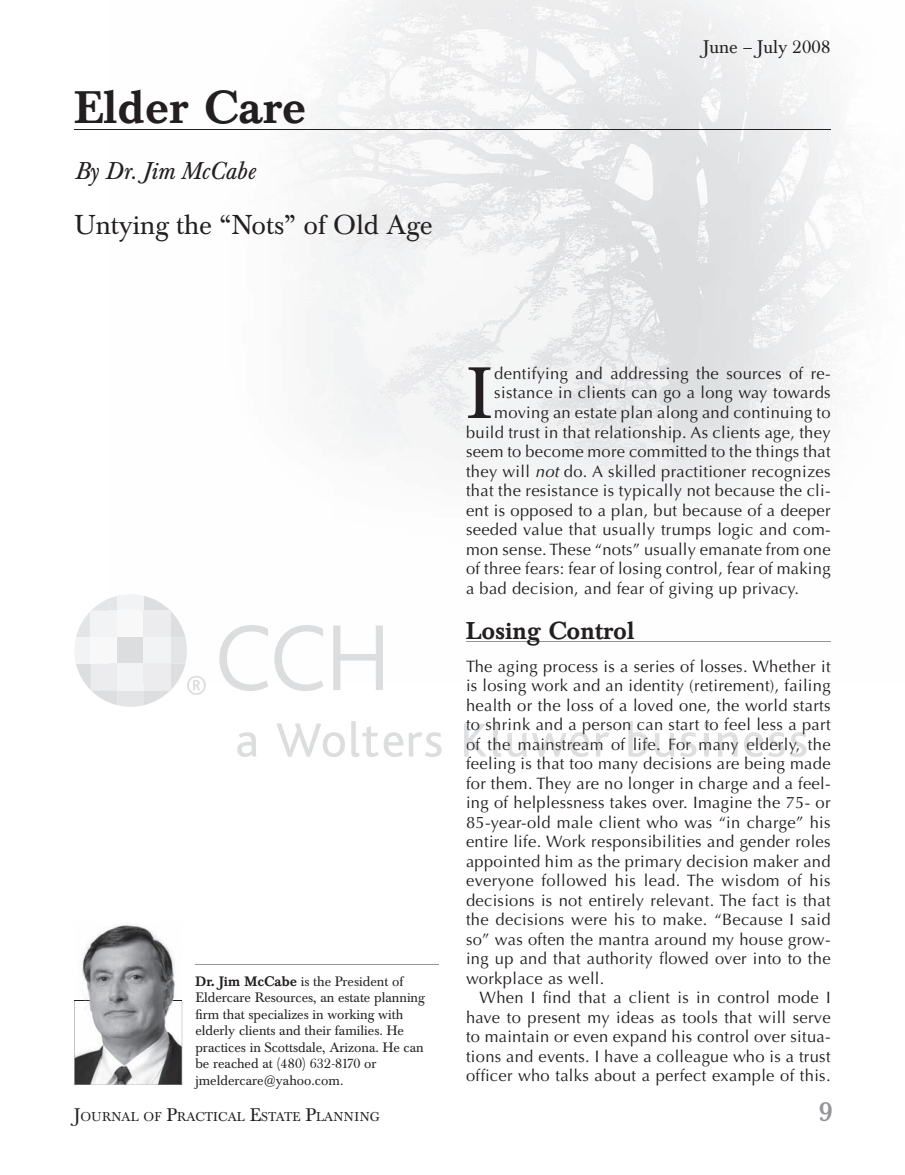
<style>
.page{position:relative;width:905px;height:1175px;background:#fff}
.page>*{position:absolute;margin:0;border:0;box-sizing:border-box;transform-origin:0 0}
.t1{font:71.7px "Baskerville BE";color:#231f20}
.t2{font:500 45px "Baskerville BE";color:#231f20}
.t3{font:27px "Baskerville BE";color:#231f20}
.t4{font:500 27px "Baskerville BE";color:#939598}
.t5{font:italic 24px "Baskerville BE";color:#231f20}
.t6{font:500 24px "Baskerville BE";color:#231f20}
.t7{font:18px "Baskerville BE";color:#231f20}
.t8{font:16.5px/19.5px "Optima";letter-spacing:.02em;color:#231f20;text-align:justify}
.t9{font:16.5px "Optima";letter-spacing:.02em;color:#312f30}
.t10{font:13.5px/16.5px "Baskerville BE";color:#231f20}
.t11{font:12.6px "Baskerville BE";color:#231f20}
.s1{font-weight:500}
.s2{font-size:18px}
.s3{font-style:italic}
.s4{color:#312f30}
.s5{color:#231f20}
</style>
<div class="page">
<img style="left:298px;top:0;width:561px;height:642px">
<hr style="left:195px;top:964px;width:244px;height:1px;background:#939598">
<img style="left:75px;top:924px;width:107px;height:160px">
<img style="left:75px;top:1000px;width:107px;height:1px">
<hr style="left:74px;top:129px;width:756px;height:1px;background:#231f20">
<hr style="left:466px;top:641px;width:364px;height:1px;background:#939598">
<img style="left:176px;top:618px;width:9px;height:19px">
<img style="left:176px;top:664px;width:9px;height:19px">
<img style="left:176px;top:637px;width:11px;height:27px">
<svg style="left:75px;top:598px;width:101px;height:109px"></svg>
<div style="left:117px;top:683px;width:27px;height:7px;background:#f2f3f4"></div>
<div style="left:144px;top:683px;width:26px;height:7px;background:#ececee"></div>
<svg style="left:229px;top:683px;width:39px;height:8px"></svg>
<img style="left:219px;top:625px;width:49px;height:58px">
<svg style="left:284px;top:683px;width:39px;height:8px"></svg>
<img style="left:274px;top:625px;width:49px;height:58px">
<svg style="left:333px;top:683px;width:50px;height:7px"></svg>
<img style="left:333px;top:625px;width:50px;height:58px">
<svg style="left:237px;top:732px;width:19px;height:25px"></svg>
<svg style="left:277px;top:723px;width:68px;height:34px"></svg>
<svg style="left:351px;top:721px;width:52px;height:36px"></svg>
<svg style="left:409px;top:732px;width:32px;height:25px"></svg>
<svg style="left:464px;top:723px;width:22px;height:33px"></svg>
<hr style="left:493px;top:721px;width:4px;height:13px;background:#dcdddf">
<svg style="left:493px;top:734px;width:8px;height:23px"></svg>
<svg style="left:507px;top:732px;width:82px;height:25px"></svg>
<svg style="left:596px;top:732px;width:13px;height:24px"></svg>
<svg style="left:628px;top:721px;width:20px;height:36px"></svg>
<svg style="left:655px;top:732px;width:41px;height:25px"></svg>
<hr style="left:704px;top:737px;width:4px;height:17px;background:#dcdddf">
<svg style="left:704px;top:722px;width:5px;height:15px"></svg>
<svg style="left:718px;top:732px;width:19px;height:24px"></svg>
<svg style="left:744px;top:732px;width:62px;height:25px"></svg>
<img style="left:189px;top:676px;width:15px;height:4px">
<svg style="left:187px;top:680px;width:19px;height:15px"></svg>
<h2 class="t2" style="left:74px;top:89px;width:233px">Elder Care</h2>
<h3 class="t5" style="left:74px;top:161px;width:182px">By Dr. Jim McCabe</h3>
<h3 class="t3" style="left:74px;top:214px;width:360px">Untying the “Nots” of Old Age</h3>
<p class="t7" style="left:703px;top:39px;width:129px">June – July 2008</p>
<p class="t10" style="left:195px;top:974px;width:231px"><span class="s1">Dr. Jim McCabe</span> is the President of Eldercare Resources, an estate planning firm that specializes in working with elderly clients and their families. He practices in Scottsdale, Arizona. He can be reached at (480) 632-8170 or jmeldercare@yahoo.com.</p>
<p class="t11" style="left:74px;top:1111px;width:307px"><span class="s2">J</span>OURNAL OF <span class="s2">P</span>RACTICAL <span class="s2">E</span>STATE <span class="s2">P</span>LANNING</p>
<h1 class="t1" style="left:466px;top:364px;width:28px">I</h1>
<p class="t8" style="left:494px;top:365px;width:338px">dentifying and addressing the sources of re-</p>
<p class="t8" style="left:494px;top:385px;width:338px">sistance in clients can go a long way towards</p>
<p class="t8" style="left:494px;top:404px;width:338px">moving an estate plan along and continuing to</p>
<p class="t8" style="left:466px;top:424px;width:366px">build trust in that relationship. As clients age, they</p>
<p class="t8" style="left:466px;top:443px;width:366px">seem to become more committed to the things that</p>
<p class="t8" style="left:466px;top:463px;width:366px">they will <span class="s3">not</span> do. A skilled practitioner recognizes</p>
<p class="t8" style="left:466px;top:482px;width:366px">that the resistance is typically not because the cli-</p>
<p class="t8" style="left:466px;top:502px;width:366px">ent is opposed to a plan, but because of a deeper</p>
<p class="t8" style="left:466px;top:521px;width:366px">seeded value that usually trumps logic and com-</p>
<p class="t8" style="left:466px;top:541px;width:366px">mon sense. These “nots” usually emanate from one</p>
<p class="t8" style="left:466px;top:560px;width:366px">of three fears: fear of losing control, fear of making</p>
<p class="t8" style="left:466px;top:580px;width:334px">a bad decision, and fear of giving up privacy.</p>
<h3 class="t6" style="left:466px;top:620px;width:170px">Losing Control</h3>
<p class="t8" style="left:466px;top:658px;width:366px">The aging process is a series of losses. Whether it</p>
<p class="t8" style="left:466px;top:677px;width:366px">is losing work and an identity (retirement), failing</p>
<p class="t8" style="left:466px;top:697px;width:366px">health or the loss of a loved one, the world starts</p>
<p class="t8" style="left:466px;top:716px;width:366px"><span class="s4">to</span> s rink and a erso<span class="s4">n c</span>an start o feel less a art</p>
<p class="t9" style="left:487px;top:737px;width:117px"><span class="s5">t</span>he mainstream</p>
<p class="t8" style="left:611px;top:736px;width:16px">of</p>
<p class="t9" style="left:492px;top:717px;width:11px">h</p>
<p class="t9" style="left:582px;top:717px;width:11px">p</p>
<p class="t9" style="left:704px;top:717px;width:6px">t</p>
<p class="t9" style="left:802px;top:717px;width:11px">p</p>
<p class="t8" style="left:466px;top:736px;width:366px;text-indent:167px"><span class="s4">life. For many elder</span>l the feeling is that too many decisions are eing made for them. They are no longer in charge and a feel&shy;ing of helplessness takes over. Imagine the 75- or 85-year-old male client who was “in charge” his entire life. Work responsibilities and gender roles appointed him as the primary decision maker and everyone followed his lead. The wisdom of his decisions is not entirely relevant. The fact is that the decisions were his to make. “Because I said so” was often the mantra around my house grow&shy;ing up and that authority flowed over into to the workplace as well.</p>
<p class="t8" style="left:466px;top:989px;width:366px;text-indent:14px">When I find that a client is in control mode I have to present my ideas as tools that will serve to maintain or even expand his control over situa&shy;tions and events. I have a colleague who is a trust officer who talks about a perfect example of this.</p>
<p class="t9" style="left:466px;top:737px;width:16px">of</p>
<p class="t9" style="left:788px;top:737px;width:13px">y,</p>
<p class="t9" style="left:744px;top:756px;width:11px">b</p>
<h3 class="t4" style="left:818px;top:1100px;width:16px">9</h3>
</div>
